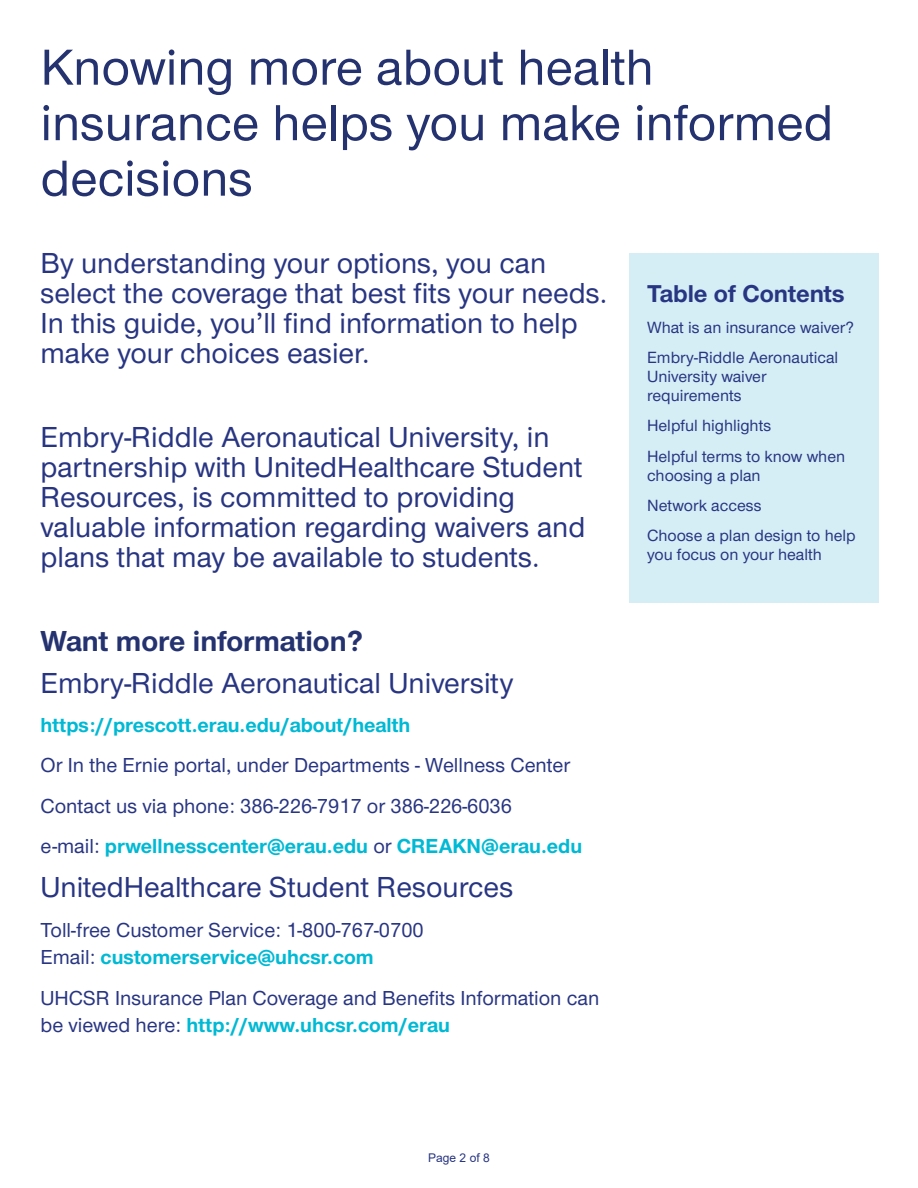
<style>
.page{position:relative;width:918px;height:1188px;background:#fff}
.page>*{position:absolute;margin:0;border:0;box-sizing:border-box;transform-origin:0 0}
.t1{font:500 52.5px/55.5px "UHC Sans";color:#243270}
.t2{font:500 30px/30px "UHC Sans";color:#283582}
.t3{font:700 30px "UHC Sans";color:#243270}
.t4{font:700 25.2px "UHC Sans";color:#283582}
.t5{font:500 21px/40.5px "UHC Sans";color:#283582}
.t6{font:700 21px "UHC Sans";color:#00b9d4}
.t7{font:500 16.8px/30.2px "UHC Sans";color:#283582}
.t8{font:16.8px/18.9px "UHC Sans";color:#283582}
.t9{font:12px "Arial";color:#283582}
.s1{font-weight:400}
.s2{font-weight:700;color:#00b9d4}
.s3{font-weight:500}
</style>
<div class="page">
<div style="left:629px;top:253px;width:250px;height:350px;background:#d5eef5"></div>
<h1 class="t1" style="left:40px;top:37px;width:794px">Knowing more about health insurance helps you make informed decisions</h1>
<p class="t2" style="left:40px;top:246px;width:568px">By understanding your options, you can select the coverage that best fits your needs.<br>In this guide, you’ll find information to help make your choices easier.</p>
<p class="t2" style="left:40px;top:420px;width:546px">Embry-Riddle Aeronautical University, in partnership with UnitedHealthcare <span class="s1">Student </span>Resources, is committed to providing valuable information regarding waivers and plans that may be available to students.</p>
<p class="t3" style="left:40px;top:621px;width:324px">Want more information?</p>
<p class="t2" style="left:40px;top:666px;width:474px">Embry-Riddle Aeronautical University</p>
<p class="t6" style="left:40px;top:711px;width:371px">https://prescott.erau.edu/about/health</p>
<p class="t5" style="left:40px;top:744px;width:543px">Or In the Ernie portal, under Departments - Wellness Center<br>Contact us via phone: 386-226-7917 or 386-226-6036<br>e-mail: <span class="s2">prwellnesscenter@erau.edu</span> or <span class="s2">CREAKN@erau.edu</span></p>
<p class="t2" style="left:40px;top:870px;width:474px">UnitedHealthcare Student Resources</p>
<p class="t5" style="left:40px;top:916px;width:385px;line-height:27px">Toll-free Customer Service: 1-800-767-0700<br>Email: <span class="s2">customerservice@uhcsr.com</span></p>
<p class="t5" style="left:40px;top:983px;width:560px;line-height:27px">UHCSR Insurance Plan Coverage and Benefits Information can be viewed here: <span class="s2">http://www.uhcsr.com/erau</span></p>
<p class="t4" style="left:647px;top:276px;width:199px">Table of Contents</p>
<p class="t7" style="left:647px;top:312px;width:208px">What is an insurance waiver?</p>
<p class="t8" style="left:647px;top:348px;width:193px">Embry-Riddle Aeronautical<br>University <span class="s3">waiver requirements</span></p>
<p class="t7" style="left:647px;top:410px;width:200px">Helpful highlights<br>Helpful terms to know when</p>
<p class="t7" style="left:647px;top:459px;width:210px">choosing a plan<br>Network access<br>Choose a plan design to help</p>
<p class="t7" style="left:647px;top:538px;width:176px">you focus on your health</p>
<p class="t9" style="left:428px;top:1150px;width:63px">Page 2 of 8</p>
</div>
